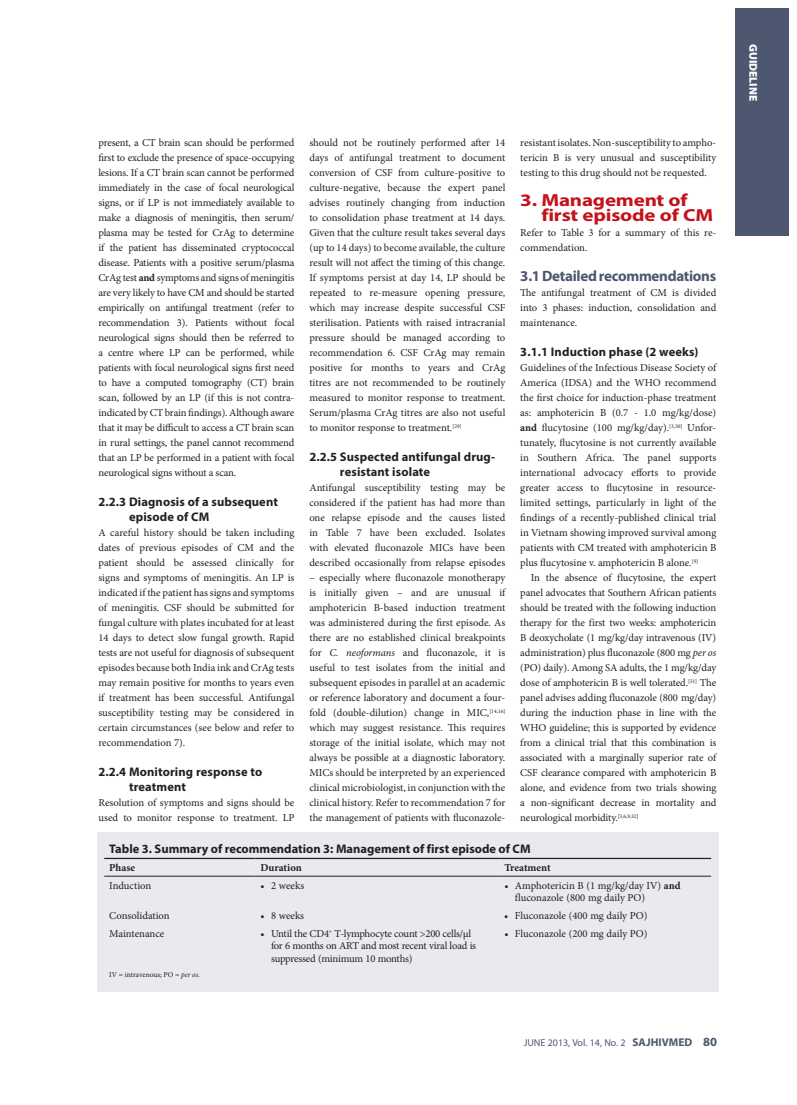
<style>
.page{position:relative;width:797px;height:1105px;background:#fff}
.page>*{position:absolute;margin:0;border:0;box-sizing:border-box;transform-origin:0 0}
.t1{font:700 17.5px/15px "Myriad Pro";letter-spacing:-.01em;color:#c4121a;scale:1.2 1}
.t2{font:700 15px "Myriad Pro";letter-spacing:-.02em;color:#4d5770}
.t3{font:700 12.5px/15px "Myriad Pro";letter-spacing:.01em;color:#231f20}
.t4{font:900 11.25px "Myriad Pro";color:#fff}
.t5{font:10.62px/15px "Minion Pro";letter-spacing:-.005em;color:#231f20;text-align:justify}
.t6{font:700 10.62px "Minion Pro";letter-spacing:-.005em;color:#231f20}
.t7{font:10px "Myriad Pro";color:#4d5770}
.t8{font:7.5px "Minion Pro";color:#231f20}
.s1{font-weight:700}
.s2{font-style:italic}
.s3{font-weight:700;font-size:11.25px}
.s4{font-weight:700;font-size:12.5px}
</style>
<div class="page">
<div style="left:735px;top:9px;width:53px;height:227px;background:#4d5770"></div>
<div style="left:97px;top:832px;width:621px;height:160px;background:#e9eaee"></div>
<hr style="left:104px;top:858px;width:151px;height:1px;background:#231f20">
<hr style="left:255px;top:858px;width:244px;height:1px;background:#231f20">
<hr style="left:499px;top:858px;width:212px;height:1px;background:#231f20">
<hr style="left:104px;top:876px;width:151px;height:1px;background:#231f20">
<hr style="left:255px;top:876px;width:244px;height:1px;background:#231f20">
<hr style="left:499px;top:876px;width:212px;height:1px;background:#231f20">
<p class="t5" style="left:98px;top:135px;width:197px">present, a CT brain scan should be performed first to exclude the presence of space-occupying lesions. If a CT brain scan cannot be performed immediately in the case of focal neurological signs, or if LP is not immediately available to make a diagnosis of meningitis, then serum/ plasma may be tested for CrAg to determine if the patient has disseminated cryptococcal disease. Patients with a positive serum/plasma CrAg test <span class="s1">and</span> symptoms and signs of meningitis are very likely to have CM and should be started empirically on antifungal treatment (refer to recommendation 3). Patients without focal neurological signs should then be referred to a centre where LP can be performed, while patients with focal neurological signs first need to have a computed tomography (CT) brain scan, followed by an LP (if this is not contra&shy;indicated by CT brain findings). Although aware that it may be difficult to access a CT brain scan in rural settings, the panel cannot recommend that an LP be performed in a patient with focal neurological signs without a scan.</p>
<p class="t3" style="left:129px;top:494px;width:150px;text-indent:-31px">2.2.3 Diagnosis of a subsequent episode of CM</p>
<p class="t5" style="left:98px;top:525px;width:197px">A careful history should be taken including dates of previous episodes of CM and the patient should be assessed clinically for signs and symptoms of meningitis. An LP is indicated if the patient has signs and symptoms of meningitis. CSF should be submitted for fungal culture with plates incubated for at least 14 days to detect slow fungal growth. Rapid tests are not useful for diagnosis of subsequent episodes because both India ink and CrAg tests may remain positive for months to years even if treatment has been successful. Antifungal susceptibility testing may be considered in certain circumstances (see below and refer to recommendation 7).</p>
<p class="t3" style="left:129px;top:764px;width:135px;text-indent:-31px">2.2.4 Monitoring response to treatment</p>
<p class="t5" style="left:98px;top:795px;width:197px">Resolution of symptoms and signs should be used to monitor response to treatment. LP</p>
<p class="t5" style="left:309px;top:135px;width:197px">should not be routinely performed after 14 days of antifungal treatment to document conversion of CSF from culture-positive to culture-negative, because the expert panel advises routinely changing from induction to consolidation phase treatment at 14 days.<br>Given that the culture result takes several days (up to 14 days) to become available, the culture result will not affect the timing of this change.<br>If symptoms persist at day 14, LP should be repeated to re-measure opening pressure, which may increase despite successful CSF sterilisation. Patients with raised intracranial pressure should be managed according to recommendation 6. CSF CrAg may remain positive for months to years and CrAg titres are not recommended to be routinely measured to monitor response to treatment.<br>Serum/plasma CrAg titres are also not useful to monitor response to treatment.<sup>[29]</sup></p>
<p class="t3" style="left:340px;top:449px;width:157px;text-indent:-31px">2.2.5 Suspected antifungal drug&shy;resistant isolate</p>
<p class="t5" style="left:309px;top:480px;width:197px">Antifungal susceptibility testing may be considered if the patient has had more than one relapse episode and the causes listed in Table 7 have been excluded. Isolates with elevated fluconazole MICs have been described occasionally from relapse episodes</p>
<p class="t5" style="left:309px;top:570px;width:197px">– especially where fluconazole monotherapy is initially given – and are unusual if amphotericin B-based induction treatment was administered during the first episode. As there are no established clinical breakpoints for <span class="s2">C. neoformans</span> and fluconazole, it is useful to test isolates from the initial and subsequent episodes in parallel at an academic or reference laboratory and document a four&shy;fold (double-dilution) change in MIC,<sup>[14,16] </sup>which may suggest resistance. This requires storage of the initial isolate, which may not always be possible at a diagnostic laboratory.<br>MICs should be interpreted by an experienced clinical microbiologist, in conjunction with the clinical history. Refer to recommendation 7 for the management of patients with fluconazole-</p>
<p class="t5" style="left:520px;top:135px;width:197px">resistant isolates. Non-susceptibility to ampho&shy;tericin B is very unusual and susceptibility testing to this drug should not be requested.</p>
<h1 class="t1" style="left:541px;top:192px;width:145px;text-indent:-21px">3. Management of first episode of CM</h1>
<p class="t5" style="left:520px;top:225px;width:196px">Refer to Table 3 for a summary of this re&shy;commendation.</p>
<h2 class="t2" style="left:520px;top:266px;width:197px">3.1 Detailed recommendations</h2>
<p class="t5" style="left:520px;top:285px;width:197px">The antifungal treatment of CM is divided into 3 phases: induction, consolidation and maintenance.</p>
<p class="t3" style="left:520px;top:344px;width:180px">3.1.1 Induction phase (2 weeks)</p>
<p class="t5" style="left:520px;top:360px;width:197px">Guidelines of the Infectious Disease Society of America (IDSA) and the WHO recommend the first choice for induction-phase treatment as: amphotericin B (0.7 - 1.0 mg/kg/dose) <span class="s1">and</span> flucytosine (100 mg/kg/day).<sup>[3,30]</sup> Unfor&shy;tunately, flucytosine is not currently available in Southern Africa. The panel supports international advocacy efforts to provide greater access to flucytosine in resource&shy;limited settings, particularly in light of the findings of a recently-published clinical trial in Vietnam showing improved survival among patients with CM treated with amphotericin B plus flucytosine v. amphotericin B alone.<sup>[9]</sup></p>
<p class="t5" style="left:520px;top:570px;width:197px;text-indent:11px">In the absence of flucytosine, the expert panel advocates that Southern African patients should be treated with the following induction therapy for the first two weeks: amphotericin B deoxycholate (1 mg/kg/day intravenous (IV) administration) plus fluconazole (800 mg <span class="s2">per os </span>(PO) daily). Among SA adults, the 1 mg/kg/day dose of amphotericin B is well tolerated.<sup>[31]</sup> The panel advises adding fluconazole (800 mg/day) during the induction phase in line with the WHO guideline; this is supported by evidence from a clinical trial that this combination is associated with a marginally superior rate of CSF clearance compared with amphotericin B alone, and evidence from two trials showing a non-significant decrease in mortality and neurological morbidity.<sup>[3,6,9,32]</sup></p>
<p class="t3" style="left:109px;top:841px;width:423px">Table 3. Summary of recommendation 3: Management of first episode of CM</p>
<p class="t6" style="left:109px;top:860px;width:27px">Phase</p>
<p class="t6" style="left:260px;top:860px;width:43px">Duration</p>
<p class="t6" style="left:504px;top:860px;width:48px">Treatment</p>
<p class="t5" style="left:109px;top:878px;width:44px">Induction</p>
<p class="t5" style="left:260px;top:878px;width:45px">• 2 weeks</p>
<p class="t5" style="left:515px;top:879px;width:167px;line-height:12.5px;text-indent:-11px">• Amphotericin B (1 mg/kg/day IV) <span class="s1">and </span>fluconazole (800 mg daily PO)</p>
<p class="t5" style="left:109px;top:908px;width:62px">Consolidation</p>
<p class="t5" style="left:260px;top:908px;width:45px">• 8 weeks</p>
<p class="t5" style="left:504px;top:908px;width:145px">• Fluconazole (400 mg daily PO)</p>
<p class="t5" style="left:109px;top:926px;width:57px">Maintenance</p>
<p class="t5" style="left:271px;top:927px;width:206px;line-height:12.5px;text-align:left;text-indent:-11px">• Until the CD4<sup>+</sup> T-lymphocyte count &gt;200 cells/µl for 6 months on ART and most recent viral load is suppressed (minimum 10 months)</p>
<p class="t5" style="left:504px;top:926px;width:145px">• Fluconazole (200 mg daily PO)</p>
<p class="t8" style="left:109px;top:970px;width:92px">IV = intravenous; PO = <span class="s2">per os</span>.</p>
<p class="t7" style="left:523px;top:1036px;width:195px">JUNE 2013, Vol. 14, No. 2 <span class="s3">SAJHIVMED</span> <span class="s4">80</span></p>
<p class="t4" style="left:759px;top:44px;width:58px;rotate:90deg">GUIDELINE</p>
</div>
